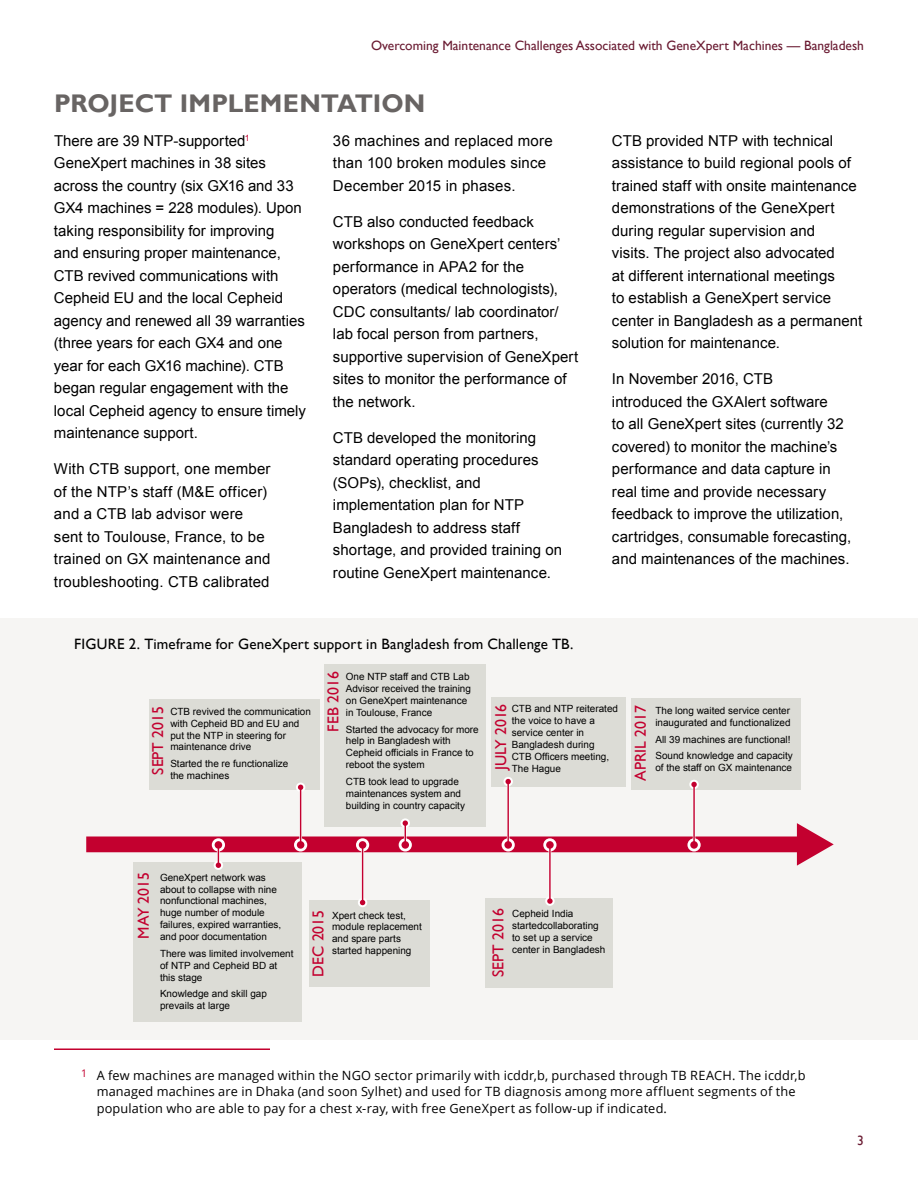
<style>
.page{position:relative;width:918px;height:1188px;background:#fff}
.page>*{position:absolute;margin:0;border:0;box-sizing:border-box;transform-origin:0 0}
.t1{font:700 25.5px "Gill Sans";color:#686463}
.t2{font:15.75px "Gill Sans";color:#c3002f}
.t3{font:15px/22.5px "Arial";color:#000}
.t4{font:15px "Gill Sans";letter-spacing:.01em;color:#000}
.t5{font:13.5px "Gill Sans";color:#6a1b32}
.t6{font:12.75px/16.5px "Open Sans";letter-spacing:.015em;color:#000}
.t7{font:9.9px/11.9px "Arial";color:#000}
</style>
<div class="page">
<div style="left:0;top:618px;width:918px;height:422px;background:#f6f5f3"></div>
<hr style="left:54px;top:1048px;width:216px;height:2px;background:#c3002f">
<div style="left:86px;top:837px;width:717px;height:15px;background:#c3002f"></div>
<svg style="left:797px;top:823px;width:37px;height:43px"></svg>
<div style="left:134px;top:862px;width:168px;height:159px;background:#dcdcd6"></div>
<div style="left:309px;top:900px;width:120px;height:86px;background:#dcdcd6"></div>
<div style="left:485px;top:898px;width:128px;height:90px;background:#dcdcd6"></div>
<div style="left:491px;top:697px;width:134px;height:89px;background:#dcdcd6"></div>
<div style="left:631px;top:698px;width:170px;height:92px;background:#dcdcd6"></div>
<div style="left:325px;top:664px;width:161px;height:162px;background:#dcdcd6"></div>
<div style="left:149px;top:700px;width:170px;height:90px;background:#dcdcd6"></div>
<svg style="left:214px;top:861px;width:9px;height:9px"></svg>
<svg style="left:212px;top:838px;width:13px;height:14px"></svg>
<svg style="left:216px;top:848px;width:5px;height:20px"></svg>
<div style="left:215px;top:841px;width:7px;height:8px;background:#c3002f;border-radius:50%"></div>
<hr style="left:361px;top:845px;width:3px;height:58px;background:#fff">
<svg style="left:358px;top:898px;width:9px;height:9px"></svg>
<svg style="left:356px;top:838px;width:13px;height:14px"></svg>
<hr style="left:362px;top:845px;width:1px;height:58px;background:#c3002f">
<svg style="left:360px;top:900px;width:5px;height:5px"></svg>
<div style="left:359px;top:841px;width:7px;height:8px;background:#c3002f;border-radius:50%"></div>
<div style="left:545px;top:896px;width:10px;height:10px;background:#fff;border-radius:50%"></div>
<svg style="left:543px;top:838px;width:14px;height:14px"></svg>
<hr style="left:549px;top:845px;width:2px;height:56px;background:#c3002f">
<svg style="left:547px;top:898px;width:6px;height:6px"></svg>
<div style="left:546px;top:841px;width:8px;height:8px;background:#c3002f;border-radius:50%"></div>
<svg style="left:503px;top:777px;width:10px;height:9px"></svg>
<svg style="left:502px;top:838px;width:13px;height:14px"></svg>
<hr style="left:507px;top:782px;width:2px;height:63px;background:#c3002f">
<svg style="left:505px;top:779px;width:6px;height:5px"></svg>
<div style="left:504px;top:841px;width:8px;height:8px;background:#c3002f;border-radius:50%"></div>
<svg style="left:689px;top:780px;width:10px;height:9px"></svg>
<svg style="left:687px;top:838px;width:14px;height:14px"></svg>
<hr style="left:693px;top:784px;width:2px;height:61px;background:#c3002f">
<svg style="left:691px;top:782px;width:6px;height:5px"></svg>
<div style="left:690px;top:841px;width:8px;height:8px;background:#c3002f;border-radius:50%"></div>
<svg style="left:401px;top:818px;width:9px;height:10px"></svg>
<svg style="left:399px;top:838px;width:13px;height:14px"></svg>
<svg style="left:403px;top:820px;width:5px;height:22px"></svg>
<div style="left:401px;top:841px;width:8px;height:8px;background:#c3002f;border-radius:50%"></div>
<hr style="left:299px;top:787px;width:3px;height:58px;background:#fff">
<svg style="left:296px;top:783px;width:9px;height:9px"></svg>
<svg style="left:294px;top:838px;width:13px;height:14px"></svg>
<hr style="left:300px;top:787px;width:1px;height:58px;background:#c3002f">
<svg style="left:298px;top:785px;width:5px;height:5px"></svg>
<div style="left:297px;top:841px;width:7px;height:8px;background:#c3002f;border-radius:50%"></div>
<p class="t5" style="left:371px;top:37px;width:494px">Overcoming Maintenance Challenges Associated with GeneXpert Machines — Bangladesh</p>
<h1 class="t1" style="left:54px;top:88px;width:373px">PROJECT IMPLEMENTATION</h1>
<p class="t3" style="left:54px;top:130px;width:253px">There are 39 NTP-supported<sup>1<br></sup>GeneXpert machines in 38 sites across the country (six GX16 and 33<br>GX4 machines = 228 modules). Upon taking responsibility for improving<br>and ensuring proper maintenance,<br>CTB revived communications with<br>Cepheid EU and the local Cepheid agency and renewed all 39 warranties (three years for each GX4 and one year for each GX16 machine). CTB began regular engagement with the local Cepheid agency to ensure timely maintenance support.</p>
<p class="t3" style="left:54px;top:458px;width:218px">With CTB support, one member of the NTP’s staff (M&amp;E officer) and a CTB lab advisor were sent to Toulouse, France, to be trained on GX maintenance and troubleshooting. CTB calibrated</p>
<p class="t3" style="left:333px;top:130px;width:221px">36 machines and replaced more than 100 broken modules since<br>December 2015 in phases.</p>
<p class="t3" style="left:333px;top:211px;width:247px">CTB also conducted feedback workshops on GeneXpert centers’ performance in APA2 for the operators (medical technologists),<br>CDC consultants/ lab coordinator/ lab focal person from partners, supportive supervision of GeneXpert sites to monitor the performance of the network.</p>
<p class="t3" style="left:333px;top:427px;width:231px">CTB developed the monitoring standard operating procedures (SOPs), checklist, and implementation plan for NTP<br>Bangladesh to address staff shortage, and provided training on routine GeneXpert maintenance.</p>
<p class="t4" style="left:74px;top:635px;width:501px">FIGURE 2. Timeframe for GeneXpert support in Bangladesh from Challenge TB.</p>
<p class="t3" style="left:612px;top:130px;width:252px">CTB provided NTP with technical assistance to build regional pools of trained staff with onsite maintenance demonstrations of the GeneXpert during regular supervision and<br>visits. The project also advocated<br>at different international meetings<br>to establish a GeneXpert service center in Bangladesh as a permanent solution for maintenance.</p>
<p class="t3" style="left:612px;top:368px;width:241px">In November 2016, CTB<br>introduced the GXAlert software<br>to all GeneXpert sites (currently 32 covered) to monitor the machine’s performance and data capture in real time and provide necessary feedback to improve the utilization, cartridges, consumable forecasting, and maintenances of the machines.</p>
<p class="t2" style="left:149px;top:775px;width:70px;rotate:-90deg">SEPT 2015</p>
<p class="t7" style="left:170px;top:705px;width:142px">CTB revived the communication with Cepheid BD and EU and put the NTP in steering for maintenance drive</p>
<p class="t7" style="left:170px;top:758px;width:120px">Started the re functionalize the machines</p>
<p class="t2" style="left:324px;top:732px;width:62px;rotate:-90deg">FEB 2016</p>
<p class="t7" style="left:346px;top:671px;width:127px">One NTP staff and CTB Lab<br>Advisor received the training on GeneXpert maintenance in Toulouse, France</p>
<p class="t7" style="left:346px;top:723px;width:134px">Started the advocacy for more help in Bangladesh with<br>Cepheid officials in France to reboot the system</p>
<p class="t7" style="left:346px;top:776px;width:121px">CTB took lead to upgrade maintenances system and building in country capacity</p>
<p class="t2" style="left:492px;top:770px;width:68px;rotate:-90deg">JULY 2016</p>
<p class="t7" style="left:512px;top:703px;width:108px">CTB and NTP reiterated the voice to have a service center in<br>Bangladesh during<br>CTB Officers meeting,</p>
<p class="t7" style="left:512px;top:763px;width:51px">The Hague</p>
<p class="t2" style="left:631px;top:781px;width:77px;rotate:-90deg">APRIL 2017</p>
<p class="t7" style="left:655px;top:705px;width:137px">The long waited service center inaugurated and functionalized</p>
<p class="t7" style="left:655px;top:731px;width:139px;line-height:16.8px">All 39 machines are functional!<br>Sound knowledge and capacity</p>
<p class="t7" style="left:655px;top:762px;width:138px">of the staff on GX maintenance</p>
<p class="t2" style="left:134px;top:939px;width:68px;rotate:-90deg">MAY 2015</p>
<p class="t7" style="left:160px;top:871px;width:123px">GeneXpert network was about to collapse with nine nonfunctional machines, huge number of module failures, expired warranties, and poor documentation</p>
<p class="t7" style="left:160px;top:948px;width:135px">There was limited involvement of NTP and Cepheid BD at this stage</p>
<p class="t7" style="left:160px;top:988px;width:109px">Knowledge and skill gap prevails at large</p>
<p class="t2" style="left:489px;top:977px;width:70px;rotate:-90deg">SEPT 2016</p>
<p class="t2" style="left:309px;top:977px;width:68px;rotate:-90deg">DEC 2015</p>
<p class="t7" style="left:512px;top:908px;width:95px">Cepheid India startedcollaborating to set up a service center in Bangladesh</p>
<p class="t7" style="left:332px;top:909px;width:91px">Xpert check test, module replacement and spare parts started happening</p>
<p class="t6" style="left:97px;top:1067px;width:711px;text-indent:-16px"><sup>1</sup> A few machines are managed within the NGO sector primarily with icddr,b, purchased through TB REACH. The icddr,b managed machines are in Dhaka (and soon Sylhet) and used for TB diagnosis among more affluent segments of the population who are able to pay for a chest x-ray, with free GeneXpert as follow-up if indicated.</p>
<p class="t5" style="left:857px;top:1132px;width:8px">3</p>
</div>
